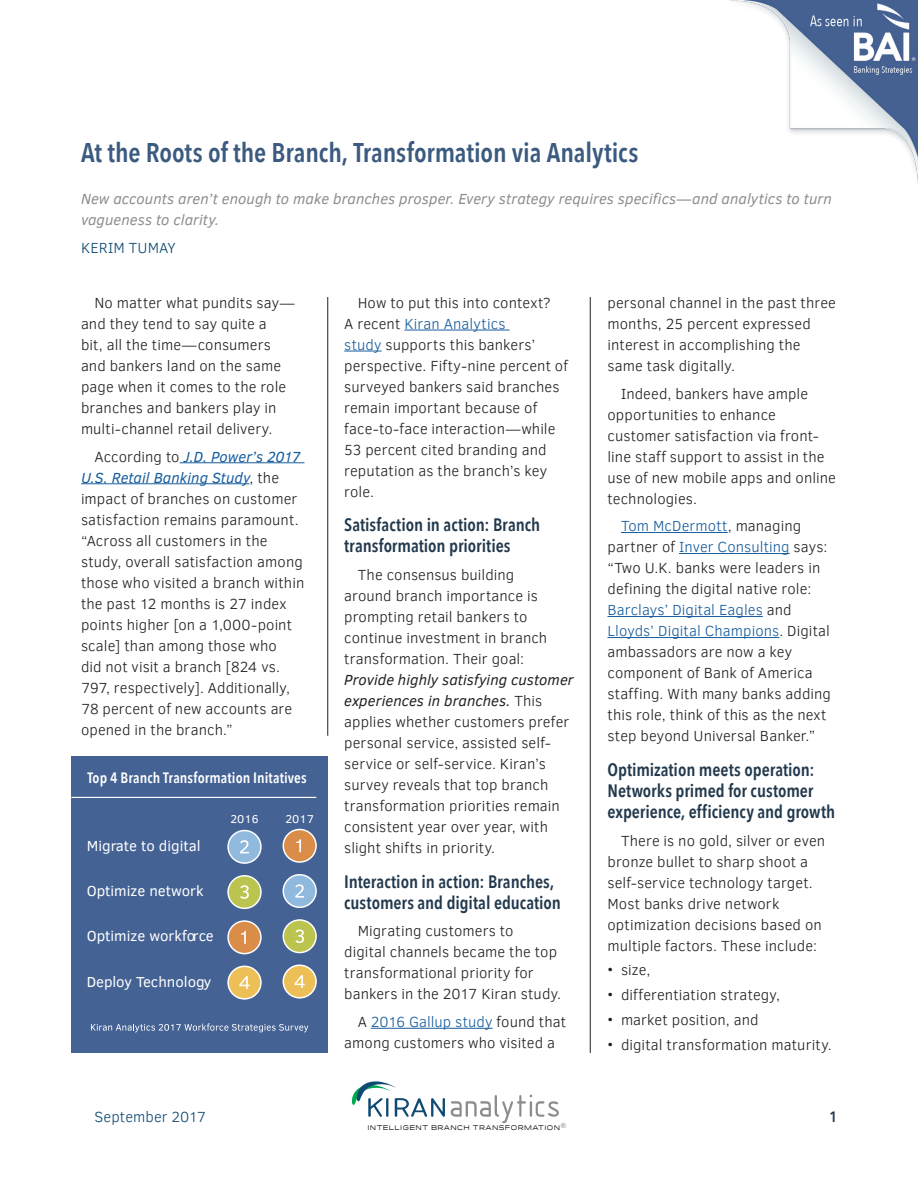
<style>
.page{position:relative;width:918px;height:1188px;background:#fff}
.page>*{position:absolute;margin:0;border:0;box-sizing:border-box;transform-origin:0 0}
.t1{font:600 27px "Avenir Next Condensed";letter-spacing:-.005em;color:#3b5a7f}
.t2{font:600 18px/21px "Avenir Next Condensed";letter-spacing:-.005em;color:#22394d}
.t3{font:300 15px/21px "Clear Sans";letter-spacing:.005em;color:#231f20}
.t4{font:italic 15px/21px "Clear Sans";letter-spacing:.005em;color:#8b8c8d}
.t5{font:600 15px "Avenir Next Condensed";letter-spacing:.005em;color:#fff}
.t6{font:300 15px "Clear Sans";letter-spacing:.01em;color:#0f4a72}
.t7{font:600 15px "Avenir Next Condensed";color:#22394d}
.t8{font:14.85px "Clear Sans";color:#fff}
.t9{font:11.7px "Clear Sans";color:#fff}
.t10{font:6.6px "Idlewild";letter-spacing:.075em;color:#040503;scale:.75 1}
.s1{font-weight:400;font-style:italic;color:#175d9e}
.s2{color:#175d9e}
.s3{font-weight:400;font-style:italic}
</style>
<div class="page">
<svg style="left:451px;top:1095px;width:108px;height:28px"></svg>
<svg style="left:351px;top:1081px;width:94px;height:36px"></svg>
<hr style="left:180px;top:462px;width:125px;height:1px;background:#175d9e">
<hr style="left:81px;top:483px;width:169px;height:1px;background:#175d9e">
<hr style="left:404px;top:330px;width:106px;height:1px;background:#175d9e">
<hr style="left:344px;top:351px;width:38px;height:1px;background:#175d9e">
<hr style="left:371px;top:1028px;width:122px;height:1px;background:#175d9e">
<hr style="left:621px;top:532px;width:107px;height:1px;background:#175d9e">
<hr style="left:679px;top:553px;width:111px;height:1px;background:#175d9e">
<hr style="left:608px;top:616px;width:155px;height:1px;background:#175d9e">
<hr style="left:608px;top:637px;width:171px;height:1px;background:#175d9e">
<img style="left:729px;top:0;width:189px;height:183px">
<hr style="left:327px;top:297px;width:1px;height:439px;background:#231f20">
<hr style="left:590px;top:297px;width:1px;height:756px;background:#231f20">
<div style="left:71px;top:756px;width:257px;height:297px;background:#446293"></div>
<hr style="left:71px;top:797px;width:245px;height:1px;background:#fff">
<svg style="left:91px;top:1023px;width:217px;height:9px"></svg>
<div style="left:227px;top:830px;width:35px;height:34px;background:#90b9de;border:2px solid #fff;border-radius:50%"></div>
<div style="left:283px;top:829px;width:34px;height:34px;background:#da8c49;border:2px solid #fff;border-radius:50%"></div>
<div style="left:227px;top:875px;width:35px;height:34px;background:#bac44e;border:2px solid #fff;border-radius:50%"></div>
<div style="left:283px;top:874px;width:34px;height:34px;background:#90b9de;border:2px solid #fff;border-radius:50%"></div>
<div style="left:227px;top:920px;width:35px;height:34px;background:#da8c49;border:2px solid #fff;border-radius:50%"></div>
<div style="left:283px;top:919px;width:34px;height:34px;background:#bac44e;border:2px solid #fff;border-radius:50%"></div>
<div style="left:227px;top:966px;width:35px;height:34px;background:#edc057;border:2px solid #fff;border-radius:50%"></div>
<div style="left:283px;top:965px;width:34px;height:34px;background:#edc057;border:2px solid #fff;border-radius:50%"></div>
<svg style="left:240px;top:840px;width:9px;height:13px"></svg>
<svg style="left:240px;top:885px;width:9px;height:14px"></svg>
<svg style="left:241px;top:931px;width:5px;height:13px"></svg>
<svg style="left:239px;top:976px;width:11px;height:13px"></svg>
<svg style="left:295px;top:975px;width:10px;height:13px"></svg>
<svg style="left:296px;top:839px;width:5px;height:13px"></svg>
<svg style="left:295px;top:884px;width:9px;height:14px"></svg>
<svg style="left:295px;top:930px;width:9px;height:13px"></svg>
<h1 class="t1" style="left:81px;top:129px;width:559px">At the Roots of the Branch, Transformation via Analytics</h1>
<p class="t4" style="left:81px;top:188px;width:752px">New accounts aren’t enough to make branches prosper. Every strategy requires specifics—and analytics to turn vagueness to clarity.</p>
<p class="t6" style="left:81px;top:238px;width:96px">KERIM TUMAY</p>
<p class="t3" style="left:81px;top:292px;width:216px;text-indent:14px">No matter what pundits say— and they tend to say quite a<br>bit, all the time—consumers and bankers land on the same page when it comes to the role branches and bankers play in multi-channel retail delivery.</p>
<p class="t3" style="left:81px;top:446px;width:225px;text-indent:14px">According to <span class="s1">J.D. Power’s 2017<br>U.S. Retail Banking Study</span>, the impact of branches on customer satisfaction remains paramount. “Across all customers in the study, overall satisfaction among those who visited a branch within the past 12 months is 27 index points higher [on a 1,000-point scale] than among those who<br>did not visit a branch [824 vs.<br>797, respectively]. Additionally,<br>78 percent of new accounts are opened in the branch.”</p>
<p class="t5" style="left:87px;top:765px;width:221px">Top 4 Branch Transformation Initatives</p>
<p class="t8" style="left:87px;top:836px;width:116px">Migrate to digital</p>
<p class="t8" style="left:87px;top:881px;width:119px">Optimize network</p>
<p class="t8" style="left:87px;top:926px;width:128px">Optimize workforce</p>
<p class="t8" style="left:87px;top:972px;width:126px">Deploy Technology</p>
<p class="t9" style="left:230px;top:811px;width:30px">2016</p>
<p class="t9" style="left:285px;top:811px;width:30px">2017</p>
<p class="t3" style="left:344px;top:292px;width:225px;text-indent:14px">How to put this into context?<br>A recent <span class="s2">Kiran Analytics<br>study</span> supports this bankers’ perspective. Fifty-nine percent of surveyed bankers said branches remain important because of face-to-face interaction—while<br>53 percent cited branding and reputation as the branch’s key role.</p>
<p class="t2" style="left:344px;top:514px;width:197px">Satisfaction in action: Branch transformation priorities</p>
<p class="t3" style="left:344px;top:564px;width:205px;text-indent:14px">The consensus building around branch importance is prompting retail bankers to continue investment in branch transformation. Their goal:</p>
<p class="t3" style="left:344px;top:669px;width:231px"><span class="s3">Provide highly satisfying customer experiences in branches.</span> This applies whether customers prefer personal service, assisted self&shy;service or self-service. Kiran’s survey reveals that top branch transformation priorities remain consistent year over year, with slight shifts in priority.</p>
<p class="t2" style="left:344px;top:870px;width:218px">Interaction in action: Branches, customers and digital education</p>
<p class="t3" style="left:344px;top:921px;width:219px;text-indent:14px">Migrating customers to<br>digital channels became the top transformational priority for bankers in the 2017 Kiran study.</p>
<p class="t3" style="left:344px;top:1011px;width:223px;text-indent:14px">A <span class="s2">2016 Gallup study</span> found that among customers who visited a</p>
<p class="t3" style="left:608px;top:292px;width:230px">personal channel in the past three months, 25 percent expressed interest in accomplishing the same task digitally.</p>
<p class="t3" style="left:608px;top:383px;width:230px;text-indent:14px">Indeed, bankers have ample opportunities to enhance customer satisfaction via front&shy;line staff support to assist in the use of new mobile apps and online technologies.</p>
<p class="t3" style="left:608px;top:516px;width:225px;text-indent:14px"><span class="s2">Tom McDermott</span>, managing partner of <span class="s2">Inver Consulting</span> says: “Two U.K. banks were leaders in defining the digital native role:<br><span class="s2">Barclays’ Digital Eagles</span> and<br><span class="s2">Lloyds’ Digital Champions</span>. Digital ambassadors are now a key component of Bank of America staffing. With many banks adding this role, think of this as the next step beyond Universal Banker.”</p>
<p class="t2" style="left:608px;top:759px;width:229px">Optimization meets operation:<br>Networks primed for customer experience, efficiency and growth</p>
<p class="t3" style="left:608px;top:830px;width:219px;text-indent:14px">There is no gold, silver or even bronze bullet to sharp shoot a self-service technology target.<br>Most banks drive network optimization decisions based on multiple factors. These include:</p>
<p class="t3" style="left:608px;top:960px;width:44px">• size,</p>
<p class="t3" style="left:608px;top:984px;width:174px">• differentiation strategy,</p>
<p class="t3" style="left:608px;top:1009px;width:153px">• market position, and</p>
<p class="t3" style="left:608px;top:1034px;width:226px">• digital transformation maturity.</p>
<p class="t6" style="left:94px;top:1107px;width:113px">September 2017</p>
<p class="t7" style="left:830px;top:1104px;width:9px">1</p>
<p class="t10" style="left:367px;top:1123px;width:267px">INTELLIGENT BRANCH TRANSFORMATION<sup>®</sup></p>
</div>
